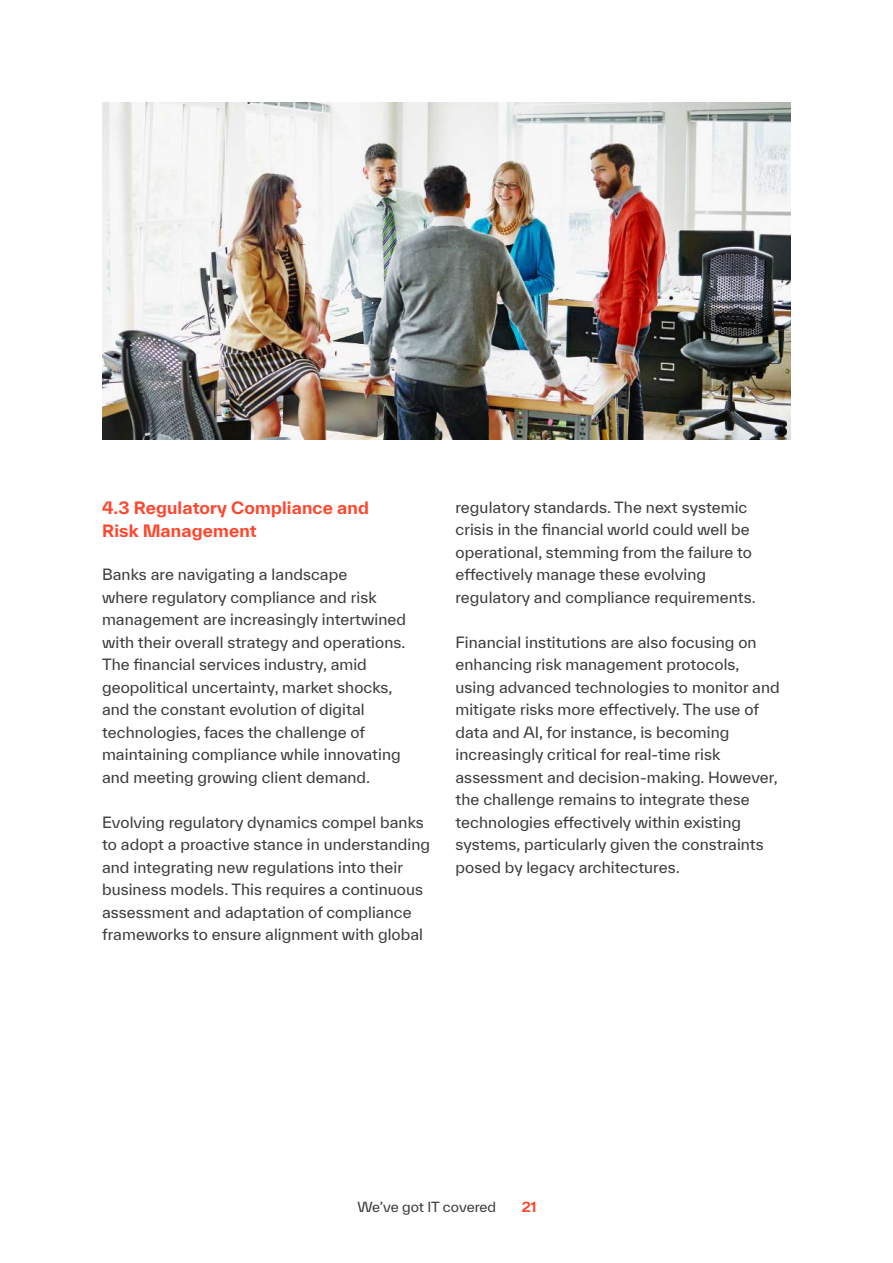
<style>
.page{position:relative;width:893px;height:1263px;background:#fff}
.page>*{position:absolute;margin:0;border:0;box-sizing:border-box;transform-origin:0 0}
.t1{font:700 16.5px/22.5px "TWK Everett";letter-spacing:.01em;color:#ff462d}
.t2{font:15px/22.5px "TWK Everett";letter-spacing:.005em;color:#3d3c3c}
.t3{font:13.5px "TWK Everett";letter-spacing:-.005em;color:#3c3c3c}
.t4{font:700 13.5px "TWK Everett";color:#ff452e}
</style>
<div class="page">
<img style="left:102px;top:102px;width:689px;height:337px">
<p class="t1" style="left:102px;top:496px;width:268px">4.3 Regulatory Compliance and<br>Risk Management</p>
<p class="t2" style="left:102px;top:563px;width:306px">Banks are navigating a landscape<br>where regulatory compliance and risk management are increasingly intertwined with their overall strategy and operations.<br>The financial services industry, amid geopolitical uncertainty, market shocks, and the constant evolution of digital technologies, faces the challenge of maintaining compliance while innovating and meeting growing client demand.</p>
<p class="t2" style="left:102px;top:811px;width:330px">Evolving regulatory dynamics compel banks to adopt a proactive stance in understanding and integrating new regulations into their business models. This requires a continuous assessment and adaptation of compliance frameworks to ensure alignment with global</p>
<p class="t2" style="left:455px;top:496px;width:302px">regulatory standards. The next systemic crisis in the financial world could well be operational, stemming from the failure to effectively manage these evolving regulatory and compliance requirements.</p>
<p class="t2" style="left:455px;top:631px;width:326px">Financial institutions are also focusing on enhancing risk management protocols, using advanced technologies to monitor and mitigate risks more effectively. The use of data and AI, for instance, is becoming increasingly critical for real-time risk assessment and decision-making. However, the challenge remains to integrate these technologies effectively within existing systems, particularly given the constraints posed by legacy architectures.</p>
<p class="t3" style="left:357px;top:1197px;width:140px">We’ve got IT covered</p>
<p class="t4" style="left:522px;top:1197px;width:16px">21</p>
</div>
